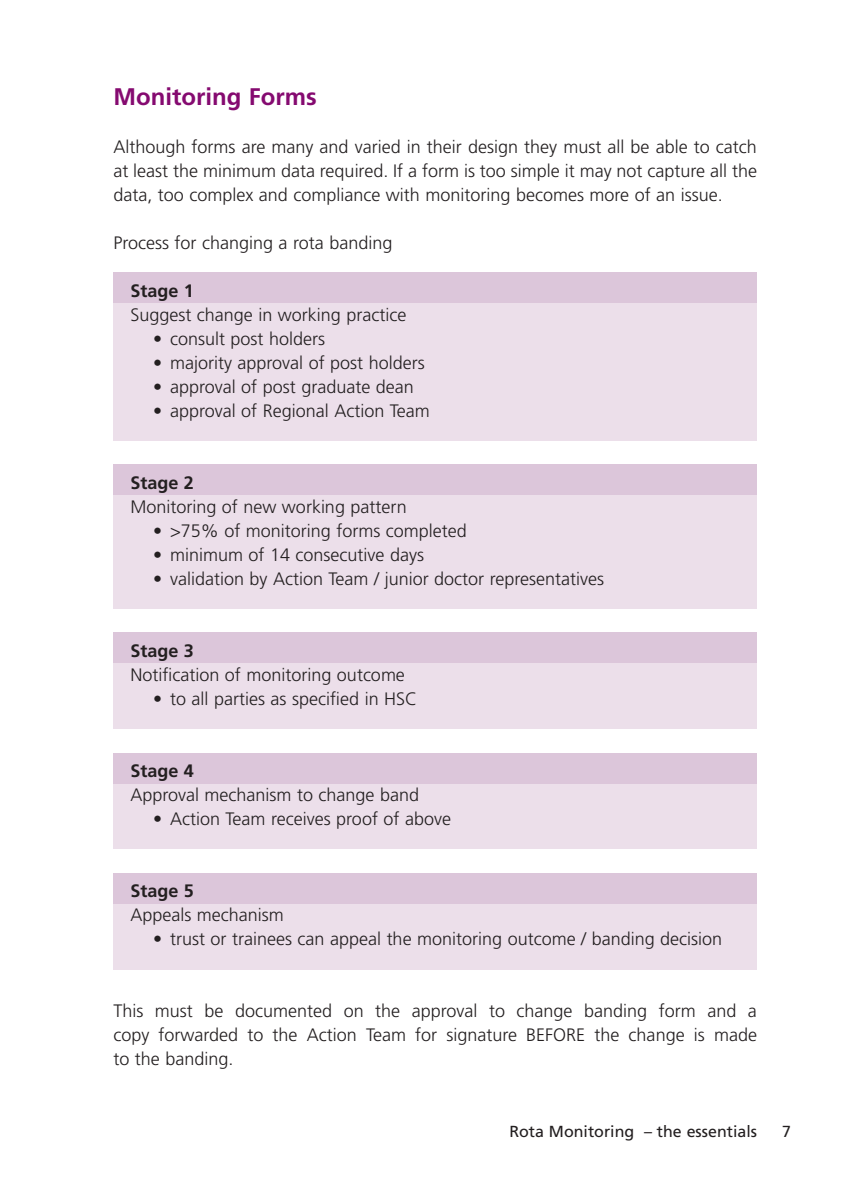
<style>
.page{position:relative;width:842px;height:1191px;background:#fff}
.page>*{position:absolute;margin:0;border:0;box-sizing:border-box;transform-origin:0 0}
.t1{font:700 24px "Frutiger";color:#850a70}
.t2{font:300 18px/24px "Frutiger";color:#231f20;text-align:justify}
.t3{font:700 18px "Frutiger";color:#231f20}
.t4{font:16px "Frutiger";color:#231f20}
</style>
<div class="page">
<div style="left:113px;top:873px;width:644px;height:96px;background:#ecdfea"></div>
<div style="left:113px;top:873px;width:644px;height:30px;background:#dcc6da"></div>
<div style="left:113px;top:753px;width:644px;height:96px;background:#ecdfea"></div>
<div style="left:113px;top:753px;width:644px;height:30px;background:#dcc6da"></div>
<div style="left:113px;top:633px;width:644px;height:96px;background:#ecdfea"></div>
<div style="left:113px;top:633px;width:644px;height:30px;background:#dcc6da"></div>
<div style="left:113px;top:465px;width:644px;height:144px;background:#ecdfea"></div>
<div style="left:113px;top:465px;width:644px;height:30px;background:#dcc6da"></div>
<div style="left:113px;top:273px;width:644px;height:168px;background:#ecdfea"></div>
<div style="left:113px;top:273px;width:644px;height:30px;background:#dcc6da"></div>
<h1 class="t1" style="left:113px;top:87px;width:205px">Monitoring Forms</h1>
<p class="t2" style="left:113px;top:136px;width:645px">Although forms are many and varied in their design they must all be able to catch at least the minimum data required. If a form is too simple it may not capture all the data, too complex and compliance with monitoring becomes more of an issue.</p>
<p class="t2" style="left:113px;top:232px;width:280px">Process for changing a rota banding</p>
<p class="t3" style="left:130px;top:283px;width:65px">Stage 1</p>
<p class="t2" style="left:130px;top:304px;width:277px">Suggest change in working practice</p>
<p class="t2" style="left:153px;top:328px;width:174px">• consult post holders</p>
<p class="t2" style="left:153px;top:352px;width:273px">• majority approval of post holders</p>
<p class="t2" style="left:153px;top:376px;width:262px">• approval of post graduate dean</p>
<p class="t2" style="left:153px;top:400px;width:278px">• approval of Regional Action Team</p>
<p class="t3" style="left:130px;top:475px;width:65px">Stage 2</p>
<p class="t2" style="left:130px;top:496px;width:278px">Monitoring of new working pattern</p>
<p class="t2" style="left:153px;top:520px;width:315px">• &gt;75% of monitoring forms completed</p>
<p class="t2" style="left:153px;top:544px;width:272px">• minimum of 14 consecutive days</p>
<p class="t2" style="left:153px;top:568px;width:452px">• validation by Action Team / junior doctor representatives</p>
<p class="t3" style="left:130px;top:643px;width:65px">Stage 3</p>
<p class="t2" style="left:130px;top:664px;width:276px">Notification of monitoring outcome</p>
<p class="t2" style="left:153px;top:688px;width:266px">• to all parties as specified in HSC</p>
<p class="t3" style="left:130px;top:763px;width:65px">Stage 4</p>
<p class="t2" style="left:130px;top:784px;width:290px">Approval mechanism to change band</p>
<p class="t2" style="left:153px;top:808px;width:299px">• Action Team receives proof of above</p>
<p class="t3" style="left:130px;top:883px;width:65px">Stage 5</p>
<p class="t2" style="left:130px;top:904px;width:155px">Appeals mechanism</p>
<p class="t2" style="left:153px;top:928px;width:571px">• trust or trainees can appeal the monitoring outcome / banding decision</p>
<p class="t2" style="left:113px;top:1000px;width:645px">This must be documented on the approval to change banding form and a copy forwarded to the Action Team for signature BEFORE the change is made to the banding.</p>
<p class="t4" style="left:509px;top:1125px;width:249px">Rota Monitoring – the essentials</p>
<p class="t4" style="left:782px;top:1125px;width:10px">7</p>
</div>
